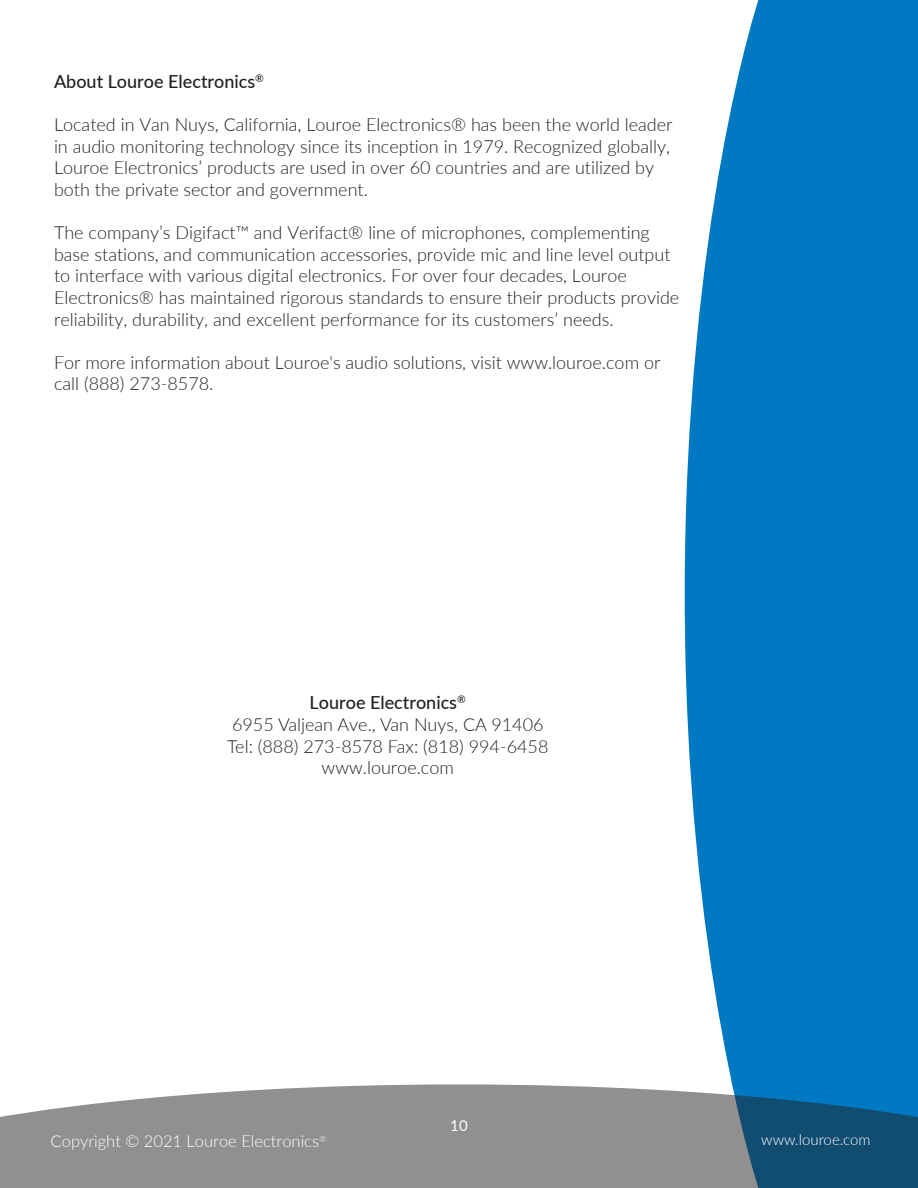
<style>
.page{position:relative;width:918px;height:1188px;background:#fff}
.page>*{position:absolute;margin:0;border:0;box-sizing:border-box;transform-origin:0 0}
.t1{font:300 18px/21.6px "Lato";color:#231f20}
.t2{font:500 18px "Lato";color:#231f20}
.t3{font:300 16.5px "Lato";color:#fff}
.t4{font:300 15px "Lato";color:#fff}
.t5{font:15px "Lato";color:#fff}
.s1{font-weight:500}
</style>
<div class="page">
<svg style="left:685px;top:0;width:233px;height:1084px;fill:#0079c2"></svg>
<svg style="left:0;top:1084px;width:918px;height:104px;fill:#918f8f"></svg>
<p class="t2" style="left:54px;top:68px;width:212px">About Louroe Electronics<sup>®</sup></p>
<p class="t1" style="left:54px;top:113px;width:620px">Located in Van Nuys, California, Louroe Electronics® has been the world leader in audio monitoring technology since its inception in 1979. Recognized globally, Louroe Electronics’ products are used in over 60 countries and are utilized by both the private sector and government.</p>
<p class="t1" style="left:54px;top:221px;width:627px">The company’s Digifact™ and Verifact® line of microphones, complementing base stations, and communication accessories, provide mic and line level output to interface with various digital electronics. For over four decades, Louroe Electronics® has maintained rigorous standards to ensure their products provide reliability, durability, and excellent performance for its customers’ needs.</p>
<p class="t1" style="left:54px;top:351px;width:608px">For more information about Louroe's audio solutions, visit www.louroe.com or call (888) 273-8578.</p>
<p class="t1" style="left:227px;top:691px;width:323px;text-align:center"><span class="s1">Louroe Electronics</span><sup>®<br></sup>6955 Valjean Ave., Van Nuys, CA 91406<br>Tel: (888) 273-8578 Fax: (818) 994-6458 www.louroe.com</p>
<p class="t5" style="left:450px;top:1114px;width:19px">10</p>
<p class="t3" style="left:51px;top:1129px;width:277px">Copyright © 2021 Louroe Electronics<sup>®</sup></p>
<p class="t4" style="left:761px;top:1129px;width:111px">www.louroe.com</p>
</div>
